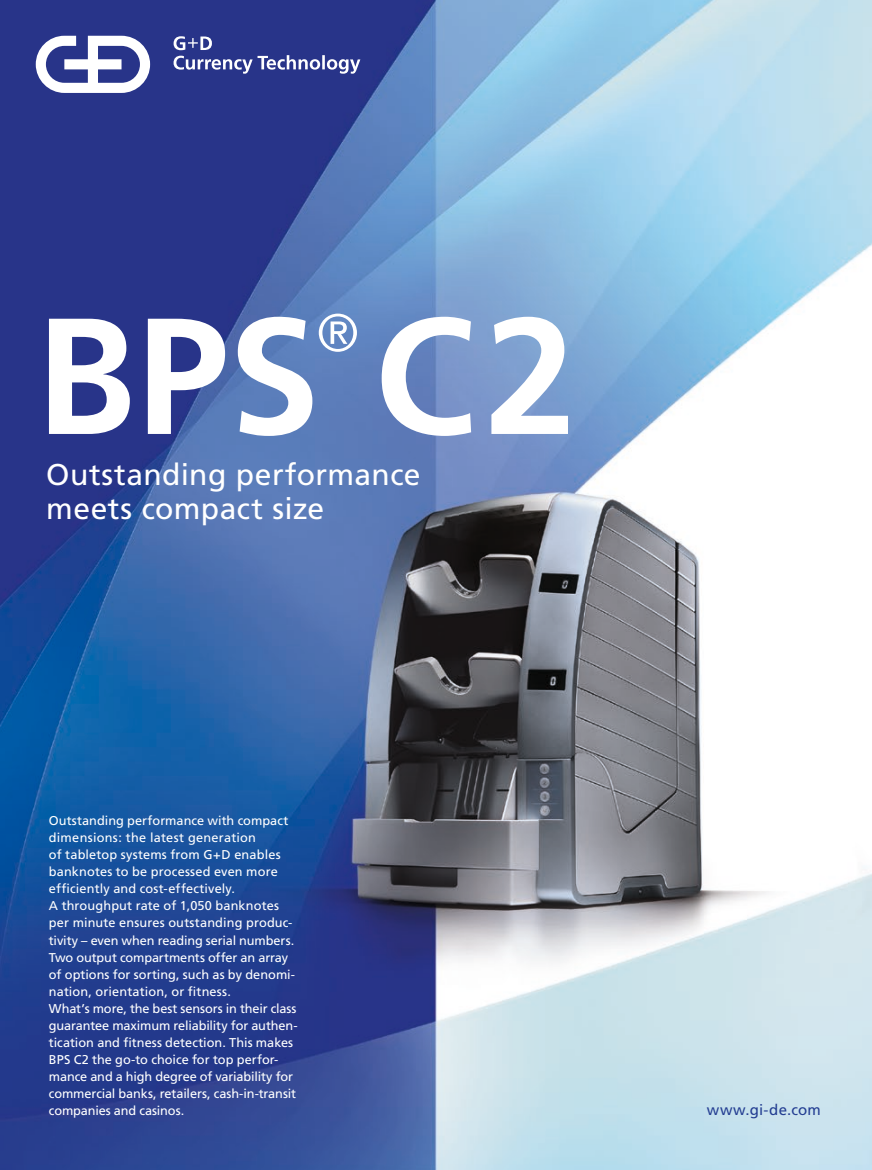
<style>
.page{position:relative;width:872px;height:1170px;background:#fff}
.page>*{position:absolute;margin:0;border:0;box-sizing:border-box;transform-origin:0 0}
.t1{font:700 165px "Frutiger";color:#fff}
.t2{font:300 52.95px "Frutiger";color:#fff}
.t3{font:30px/34px "Frutiger";letter-spacing:.015em;color:#fff}
.t4{font:15px "Frutiger";letter-spacing:.02em;color:#243e92}
.t5{font:12.75px/17px "Frutiger";color:#fff}
</style>
<div class="page">
<img style="left:0;top:0;width:872px;height:1169px">
<svg style="left:36px;top:36px;width:114px;height:57px"></svg>
<svg style="left:173px;top:36px;width:187px;height:38px;background:#4c569c"></svg>
<h2 class="t2" style="left:317px;top:303px;width:44px">®</h2>
<h1 class="t1" style="left:36px;top:279px;width:542px">BPS C2</h1>
<h3 class="t3" style="left:46px;top:457px;width:376px">Outstanding performance meets compact size</h3>
<p class="t5" style="left:49px;top:812px;width:250px">Outstanding performance with compact dimensions: the latest generation<br>of tabletop systems from G+D enables banknotes to be processed even more efficiently and cost-effectively.<br>A throughput rate of 1,050 banknotes per minute ensures outstanding produc&shy;tivity – even when reading serial numbers.<br>Two output compartments offer an array of options for sorting, such as by denomi&shy;nation, orientation, or fitness.<br>What’s more, the best sensors in their class guarantee maximum reliability for authen&shy;tication and fitness detection. This makes BPS C2 the go-to choice for top perfor&shy;mance and a high degree of variability for commercial banks, retailers, cash-in-transit companies and casinos.</p>
<p class="t4" style="left:706px;top:1100px;width:116px">www.gi-de.com</p>
</div>
